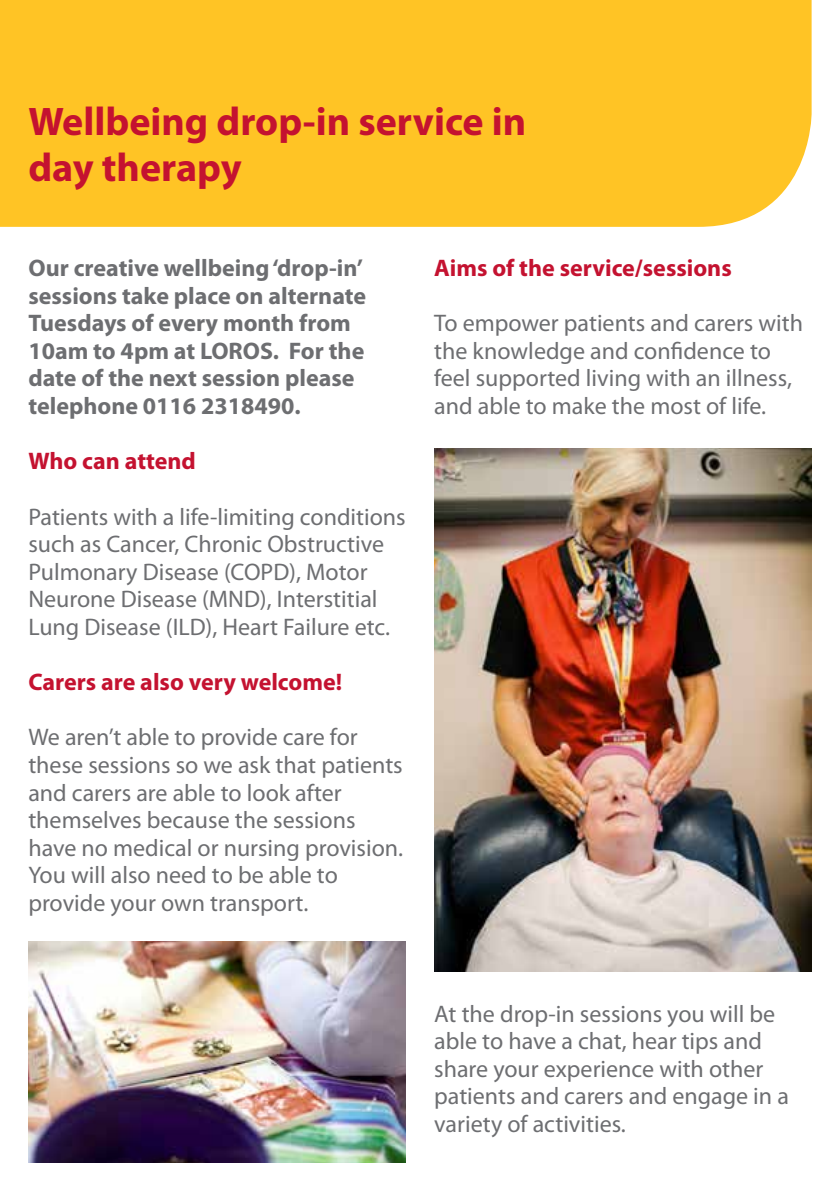
<style>
.page{position:relative;width:840px;height:1191px;background:#fff}
.page>*{position:absolute;margin:0;border:0;box-sizing:border-box;transform-origin:0 0}
.t1{font:700 40px/46px "Myriad Pro";color:#c41230}
.t2{font:24px/27.6px "Myriad Pro";color:#6d6e71}
.t3{font:700 24px/27.6px "Myriad Pro";color:#6d6e71}
.t4{font:700 24px "Myriad Pro";color:#c41230}
</style>
<div class="page">
<div style="left:0;top:0;width:811px;height:227px;background:#ffc425"></div>
<img style="left:28px;top:941px;width:377px;height:221px">
<img style="left:434px;top:448px;width:377px;height:523px">
<h1 class="t1" style="left:28px;top:99px;width:499px">Wellbeing drop-in service in day therapy</h1>
<p class="t3" style="left:28px;top:254px;width:339px">Our creative wellbeing ‘drop-in’ sessions take place on alternate<br>Tuesdays of every month from<br>10am to 4pm at LOROS. For the date of the next session please telephone 0116 2318490.</p>
<p class="t4" style="left:28px;top:448px;width:169px">Who can attend</p>
<p class="t2" style="left:28px;top:503px;width:379px">Patients with a life-limiting conditions such as Cancer, Chronic Obstructive Pulmonary Disease (COPD), Motor Neurone Disease (MND), Interstitial Lung Disease (ILD), Heart Failure etc.</p>
<p class="t4" style="left:28px;top:668px;width:315px">Carers are also very welcome!</p>
<p class="t2" style="left:28px;top:724px;width:376px">We aren’t able to provide care for these sessions so we ask that patients and carers are able to look after themselves because the sessions have no medical or nursing provision.<br>You will also need to be able to provide your own transport.</p>
<p class="t4" style="left:434px;top:254px;width:299px">Aims of the service/sessions</p>
<p class="t2" style="left:434px;top:310px;width:370px">To empower patients and carers with the knowledge and confidence to feel supported living with an illness, and able to make the most of life.</p>
<p class="t2" style="left:434px;top:1000px;width:356px">At the drop-in sessions you will be able to have a chat, hear tips and share your experience with other patients and carers and engage in a variety of activities.</p>
</div>
